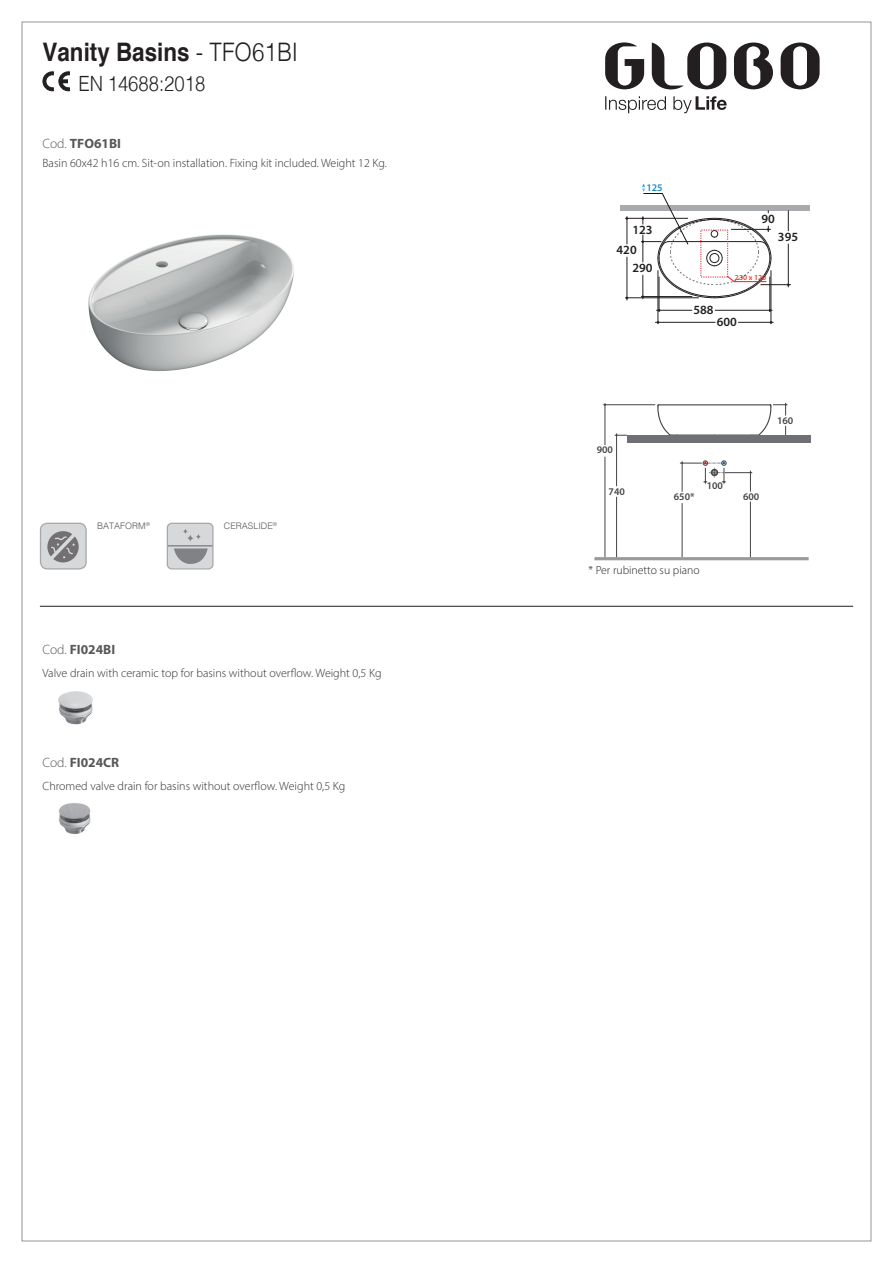
<style>
.page{position:relative;width:893px;height:1263px;background:#fff}
.page>*{position:absolute;margin:0;border:0;box-sizing:border-box;transform-origin:0 0}
.t1{font:700 25.5px "Helvetica";color:#231f20;scale:.88 1}
.t2{font:300 21px "Helvetica";color:#231f20;scale:.88 1}
.t3{font:700 13.5px "Myriad Pro";color:#57585a}
.t4{font:600 12.6px "Myriad Pro";color:#231f20}
.t5{font:300 12px "Myriad Pro";color:#312f30}
.t6{font:300 11.7px "Myriad Pro";color:#231f20}
.t7{font:600 10.2px "Myriad Pro";color:#424344}
.t8{font:600 10.2px "Myriad Pro";color:#1c8acb}
.t9{font:300 9px "Helvetica";color:#57585a}
.t10{font:600 7.65px "Myriad Pro";color:#e93b2c}
.t11{font:300 5.25px "Helvetica";color:#57585a}
.s1{font-weight:300}
</style>
<div class="page">
<svg style="left:605px;top:96px;width:122px;height:17px"></svg>
<svg style="left:781px;top:43px;width:39px;height:46px"></svg>
<svg style="left:734px;top:43px;width:39px;height:46px"></svg>
<svg style="left:605px;top:43px;width:39px;height:46px"></svg>
<svg style="left:652px;top:43px;width:74px;height:46px"></svg>
<hr style="left:40px;top:606px;width:813px;height:1px;background:#231f20">
<img style="left:58px;top:803px;width:33px;height:31px">
<img style="left:58px;top:691px;width:35px;height:34px">
<div style="left:620px;top:205px;width:190px;height:5px;background:#a9aaae"></div>
<hr style="left:627px;top:257px;width:1px;height:43px;background:#231f20">
<hr style="left:625px;top:297px;width:74px;height:1px;background:#231f20">
<svg style="left:626px;top:216px;width:2px;height:28px"></svg>
<hr style="left:625px;top:218px;width:63px;height:1px;background:#231f20">
<hr style="left:788px;top:244px;width:1px;height:43px;background:#231f20">
<svg style="left:788px;top:210px;width:1px;height:21px"></svg>
<hr style="left:760px;top:284px;width:31px;height:1px;background:#231f20">
<hr style="left:738px;top:322px;width:35px;height:1px;background:#231f20">
<hr style="left:655px;top:322px;width:60px;height:1px;background:#231f20">
<hr style="left:771px;top:270px;width:1px;height:54px;background:#231f20">
<hr style="left:658px;top:270px;width:1px;height:54px;background:#231f20">
<hr style="left:715px;top:310px;width:57px;height:1px;background:#231f20">
<hr style="left:656px;top:310px;width:36px;height:1px;background:#231f20">
<hr style="left:770px;top:277px;width:1px;height:35px;background:#231f20">
<hr style="left:659px;top:277px;width:1px;height:35px;background:#231f20">
<svg style="left:641px;top:184px;width:130px;height:115px"></svg>
<hr style="left:658px;top:404px;width:112px;height:1px;background:#424344">
<svg style="left:657px;top:404px;width:21px;height:31px"></svg>
<hr style="left:603px;top:404px;width:52px;height:1px;background:#424344">
<svg style="left:615px;top:434px;width:12px;height:2px"></svg>
<hr style="left:605px;top:457px;width:1px;height:101px;background:#424344">
<hr style="left:605px;top:403px;width:1px;height:42px;background:#424344">
<hr style="left:616px;top:497px;width:1px;height:61px;background:#424344">
<hr style="left:616px;top:433px;width:1px;height:53px;background:#424344">
<svg style="left:751px;top:403px;width:36px;height:32px"></svg>
<hr style="left:750px;top:502px;width:1px;height:56px;background:#424344">
<hr style="left:682px;top:503px;width:1px;height:54px;background:#424344">
<svg style="left:680px;top:461px;width:72px;height:31px"></svg>
<hr style="left:594px;top:557px;width:215px;height:3px;background:#989a9d">
<div style="left:627px;top:435px;width:184px;height:7px;background:#6f7073"></div>
<img style="left:88px;top:234px;width:206px;height:137px">
<svg style="left:167px;top:523px;width:45px;height:45px;background:#bfc1c3"></svg>
<div style="left:167px;top:523px;width:47px;height:46px;border:1px solid #a8a9ad;border-radius:5px"></div>
<svg style="left:41px;top:523px;width:45px;height:46px;background:#b5b5b7"></svg>
<div style="left:40px;top:523px;width:47px;height:46px;border:1px solid #a8a9ad;border-radius:7px"></div>
<svg style="left:42px;top:71px;width:28px;height:21px"></svg>
<h1 class="t1" style="left:43px;top:31px;width:292px">Vanity Basins <span class="s1">- TFO61BI</span></h1>
<h2 class="t2" style="left:79px;top:66px;width:146px">EN 14688:2018</h2>
<p class="t3" style="left:43px;top:134px;width:80px"><span class="s1">Cod.</span> TFO61BI</p>
<p class="t5" style="left:43px;top:155px;width:346px">Basin 60x42 h16 cm. Sit-on installation. Fixing kit included. Weight 12 Kg.</p>
<p class="t9" style="left:97px;top:518px;width:54px">BATAFORM<sup>®</sup></p>
<p class="t11" style="left:273px;top:520px;width:6px">®</p>
<p class="t9" style="left:224px;top:518px;width:51px">CERASLIDE</p>
<p class="t3" style="left:43px;top:640px;width:74px"><span class="s1">Cod.</span> FI024BI</p>
<p class="t5" style="left:43px;top:666px;width:341px">Valve drain with ceramic top for basins without overflow. Weight 0,5 Kg</p>
<p class="t3" style="left:43px;top:753px;width:78px"><span class="s1">Cod.</span> FI024CR</p>
<p class="t5" style="left:43px;top:779px;width:304px">Chromed valve drain for basins without overflow. Weight 0,5 Kg</p>
<p class="t8" style="left:646px;top:181px;width:18px">125</p>
<p class="t4" style="left:632px;top:222px;width:22px">123</p>
<p class="t4" style="left:617px;top:242px;width:22px">420</p>
<p class="t4" style="left:632px;top:260px;width:22px">290</p>
<p class="t4" style="left:761px;top:211px;width:15px">90</p>
<p class="t4" style="left:778px;top:229px;width:22px">395</p>
<p class="t4" style="left:693px;top:302px;width:22px">588</p>
<p class="t10" style="left:735px;top:272px;width:33px">230 x 120</p>
<p class="t4" style="left:717px;top:314px;width:22px">600</p>
<p class="t7" style="left:597px;top:443px;width:18px">900</p>
<p class="t7" style="left:609px;top:485px;width:18px">740</p>
<p class="t7" style="left:777px;top:414px;width:18px">160</p>
<p class="t7" style="left:707px;top:479px;width:18px">100</p>
<p class="t7" style="left:674px;top:490px;width:22px">650*</p>
<p class="t7" style="left:743px;top:490px;width:18px">600</p>
<p class="t6" style="left:588px;top:563px;width:113px">* Per rubinetto su piano</p>
</div>
